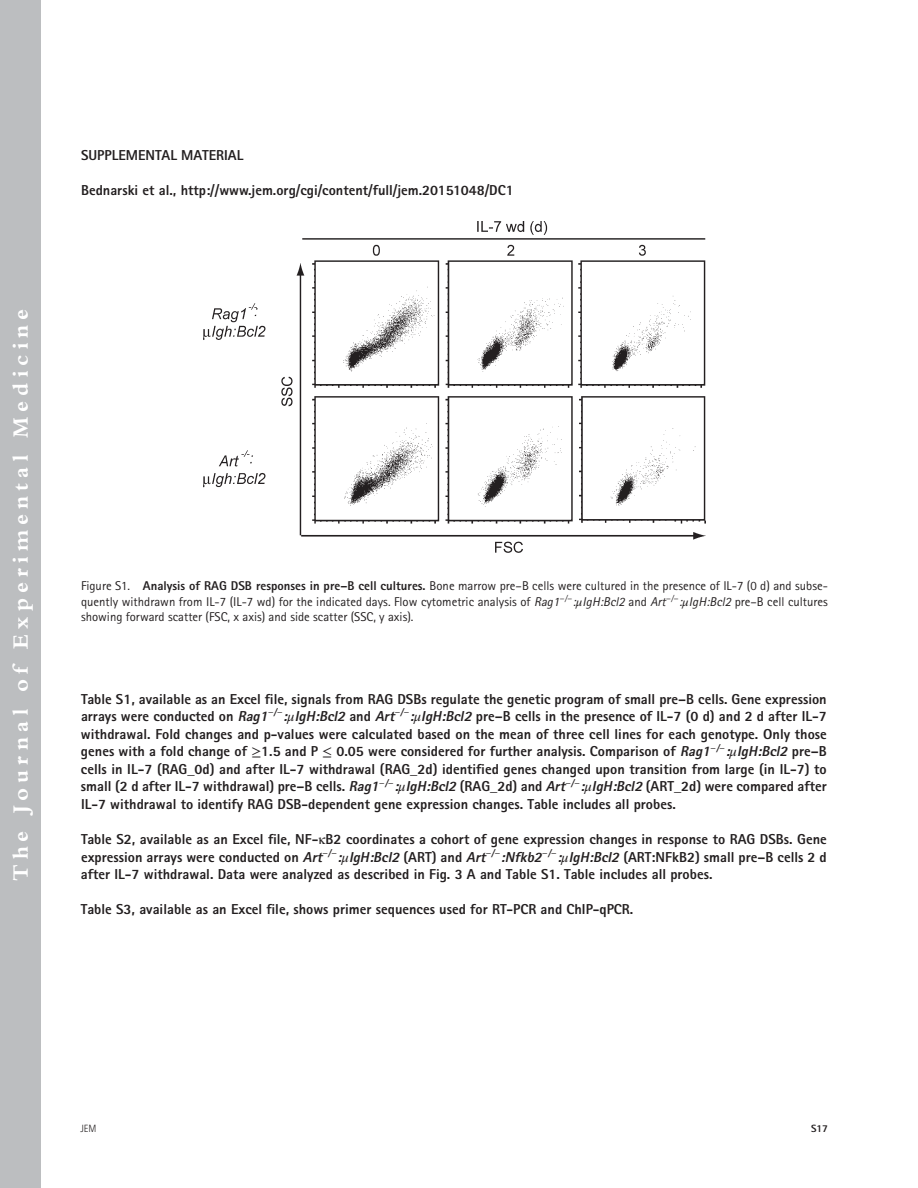
<style>
.page{position:relative;width:918px;height:1188px;background:#fff}
.page>*{position:absolute;margin:0;border:0;box-sizing:border-box;transform-origin:0 0}
.t1{font:700 22.8px "Bembo Std";letter-spacing:.22em;color:#fff}
.t2{font:800 14.4px/17.5px "Rotis Sans Serif Std";color:#231f20;text-align:justify}
.t3{font:12.75px/15.8px "Rotis Sans Serif Std";color:#231f20;text-align:justify}
.t4{font:300 10.5px "Rotis Sans Serif Std";color:#231f20}
.t5{font:800 10.5px "Rotis Sans Serif Std";color:#231f20}
.s1{font-weight:800}
.s2{font-style:italic}
.s3{font-family:"STIX General";font-style:italic}
.s4{font-family:"STIX General";font-weight:400;font-style:italic}
.s5{font-family:"STIX General";font-weight:400}
</style>
<div class="page">
<div style="left:0;top:0;width:40px;height:1188px;background:#bcbec0"></div>
<img style="left:203px;top:222px;width:503px;height:331px">
<h1 class="t1" style="left:8px;top:881px;width:574px;rotate:-90deg">The Journal of Experimental Medicine</h1>
<p class="t2" style="left:81px;top:146px;width:164px">SUPPLEMENTAL MATERIAL</p>
<p class="t2" style="left:81px;top:181px;width:434px">Bednarski et al., http://www.jem.org/cgi/content/full/jem.20151048/DC1</p>
<p class="t3" style="left:81px;top:578px;width:749px">Figure S1. <span class="s1">Analysis of RAG DSB responses in pre–B cell cultures.</span> Bone marrow pre–B cells were cultured in the presence of IL-7 (0 d) and subse&shy;quently withdrawn from IL-7 (IL-7 wd) for the indicated days. Flow cytometric analysis of <span class="s2">Rag1</span><sup>−</sup><sup>/</sup><sup>−</sup><span class="s2">:</span><span class="s3">μ</span><span class="s2">IgH:Bcl2</span> and <span class="s2">Art</span><sup>−</sup><sup>/</sup><sup>−</sup><span class="s2">:</span><span class="s3">μ</span><span class="s2">IgH:Bcl2</span> pre–B cell cultures showing forward scatter (FSC, x axis) and side scatter (SSC, y axis).</p>
<p class="t2" style="left:81px;top:690px;width:747px">Table S1, available as an Excel file, signals from RAG DSBs regulate the genetic program of small pre–B cells. Gene expression arrays were conducted on <span class="s2">Rag1</span><sup>−</sup><sup>/</sup><sup>−</sup><span class="s2">:</span><span class="s4">μ</span><span class="s2">IgH:Bcl2</span> and <span class="s2">Art</span><sup>−</sup><sup>/</sup><sup>−</sup><span class="s2">:</span><span class="s4">μ</span><span class="s2">IgH:Bcl2</span> pre–B cells in the presence of IL-7 (0 d) and 2 d after IL-7 withdrawal. Fold changes and p-values were calculated based on the mean of three cell lines for each genotype. Only those genes with a fold change of <span class="s5">≥</span>1.5 and P <span class="s5">≤</span> 0.05 were considered for further analysis. Comparison of <span class="s2">Rag1</span><sup>−</sup><sup>/</sup><sup>−</sup><span class="s2">:</span><span class="s4">μ</span><span class="s2">IgH:Bcl2</span> pre–B cells in IL-7 (RAG_0d) and after IL-7 withdrawal (RAG_2d) identified genes changed upon transition from large (in IL-7) to small (2 d after IL-7 withdrawal) pre–B cells. <span class="s2">Rag1</span><sup>−</sup><sup>/</sup><sup>−</sup><span class="s2">:</span><span class="s4">μ</span><span class="s2">IgH:Bcl2</span> (RAG_2d) and <span class="s2">Art</span><sup>−</sup><sup>/</sup><sup>−</sup><span class="s2">:</span><span class="s4">μ</span><span class="s2">IgH:Bcl2</span> (ART_2d) were compared after IL-7 withdrawal to identify RAG DSB-dependent gene expression changes. Table includes all probes.</p>
<p class="t2" style="left:81px;top:830px;width:747px">Table S2, available as an Excel file, NF-<span class="s5">κ</span>B2 coordinates a cohort of gene expression changes in response to RAG DSBs. Gene expression arrays were conducted on <span class="s2">Art</span><sup>−</sup><sup>/</sup><sup>−</sup><span class="s2">:</span><span class="s4">μ</span><span class="s2">IgH:Bcl2</span> (ART) and <span class="s2">Art</span><sup>−</sup><sup>/</sup><sup>−</sup><span class="s2">:Nfkb2</span><sup>−</sup><sup>/</sup><sup>−</sup><span class="s2">:</span><span class="s4">μ</span><span class="s2">IgH:Bcl2</span> (ART:NFkB2) small pre–B cells 2 d after IL-7 withdrawal. Data were analyzed as described in Fig. 3 A and Table S1. Table includes all probes.</p>
<p class="t2" style="left:81px;top:900px;width:554px">Table S3, available as an Excel file, shows primer sequences used for RT-PCR and ChIP-qPCR.</p>
<p class="t4" style="left:80px;top:1123px;width:18px">JEM</p>
<p class="t5" style="left:811px;top:1122px;width:19px">S17</p>
</div>
